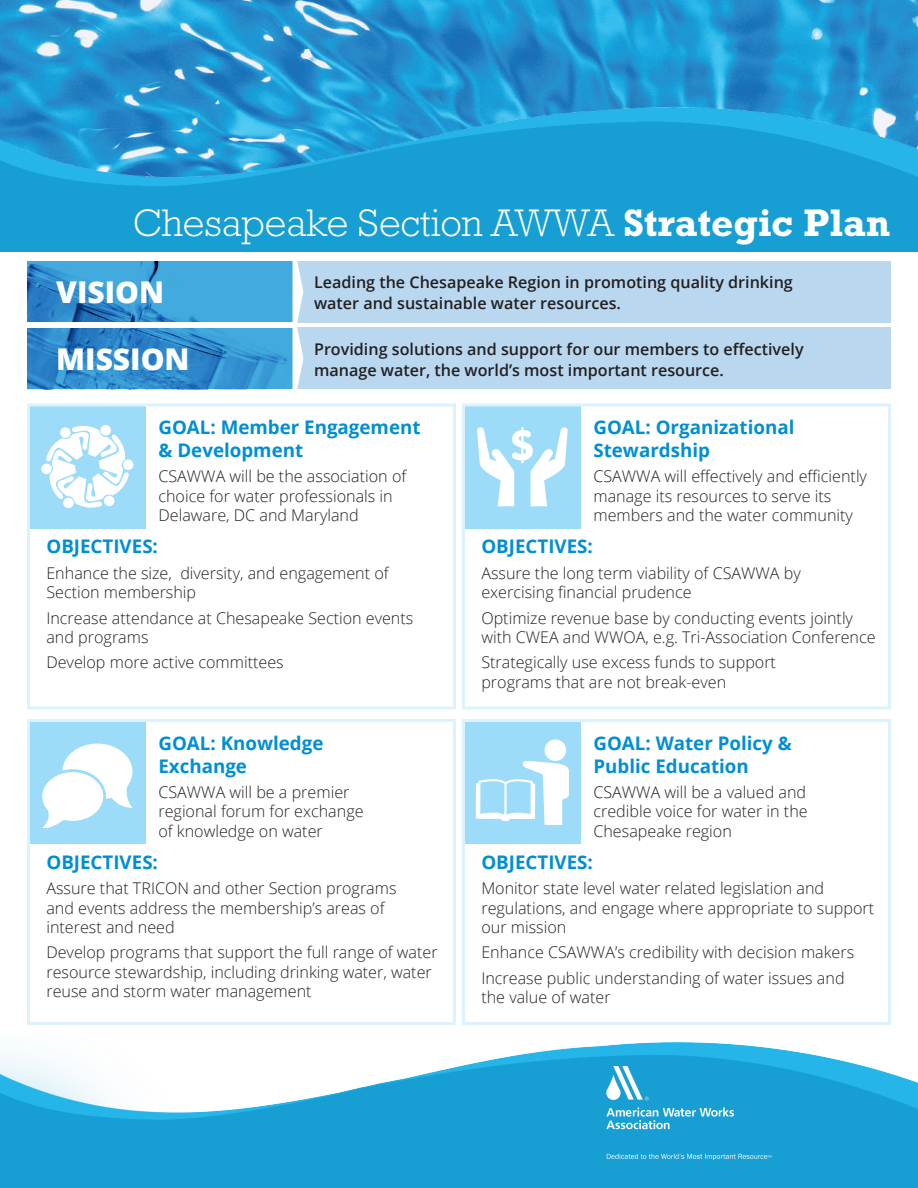
<style>
.page{position:relative;width:918px;height:1188px;background:#fff}
.page>*{position:absolute;margin:0;border:0;box-sizing:border-box;transform-origin:0 0}
.t1{font:300 39px "Rockwell Std";color:#fff}
.t2{font:800 30px "Open Sans";color:#fff}
.t3{font:700 18.75px/22.5px "Open Sans";color:#008ed4}
.t4{font:300 16.2px/19.4px "Open Sans";color:#231f20}
.t5{font:600 16.2px/21px "Open Sans";color:#231f20}
.s1{font-weight:700}
</style>
<div class="page">
<div style="left:463px;top:405px;width:118px;height:123px;background:#9cdcf8"></div>
<img style="left:0;top:1042px;width:918px;height:146px">
<img style="left:604px;top:1050px;width:170px;height:126px">
<div style="left:293px;top:261px;width:598px;height:61px;background:#b9d8f0"></div>
<svg style="left:27px;top:261px;width:266px;height:61px;background:#3a9cd5"></svg>
<div style="left:293px;top:328px;width:598px;height:61px;background:#b9d8f0"></div>
<img style="left:0;top:0;width:918px;height:9px">
<img style="left:0;top:9px;width:918px;height:243px">
<div style="left:28px;top:405px;width:118px;height:123px;background:#9cdcf8"></div>
<svg style="left:41px;top:425px;width:93px;height:84px"></svg>
<svg style="left:477px;top:427px;width:91px;height:79px"></svg>
<div style="left:28px;top:721px;width:118px;height:123px;background:#9cdcf8"></div>
<svg style="left:42px;top:744px;width:91px;height:84px"></svg>
<div style="left:463px;top:721px;width:118px;height:123px;background:#9cdcf8"></div>
<div style="left:545px;top:739px;width:21px;height:22px;background:#fff;border-radius:50%"></div>
<svg style="left:476px;top:761px;width:93px;height:64px"></svg>
<svg style="left:27px;top:328px;width:266px;height:61px;background:#318ccc"></svg>
<svg style="left:293px;top:261px;width:10px;height:128px"></svg>
<div style="left:25px;top:322px;width:269px;height:6px;background:#fff"></div>
<div style="left:462px;top:404px;width:429px;height:306px;border:3px solid #dcf2fc"></div>
<div style="left:27px;top:404px;width:429px;height:306px;border:3px solid #dcf2fc"></div>
<div style="left:462px;top:719px;width:429px;height:306px;border:3px solid #dcf2fc"></div>
<div style="left:27px;top:719px;width:429px;height:306px;border:3px solid #dcf2fc"></div>
<h1 class="t1" style="left:133px;top:201px;width:759px">Chesapeake Section AWWA <span class="s1">Strategic Plan</span></h1>
<p class="t5" style="left:314px;top:271px;width:480px">Leading the Chesapeake Region in promoting quality drinking water and sustainable water resources.</p>
<p class="t5" style="left:314px;top:338px;width:491px">Providing solutions and support for our members to effectively manage water, the world’s most important resource.</p>
<h2 class="t2" style="left:56px;top:270px;width:109px">VISION</h2>
<h2 class="t2" style="left:56px;top:336px;width:135px">MISSION</h2>
<p class="t3" style="left:158px;top:416px;width:264px">GOAL: Member Engagement &amp; Development</p>
<p class="t4" style="left:158px;top:466px;width:249px">CSAWWA will be the association of choice for water professionals in<br>Delaware, DC and Maryland</p>
<p class="t3" style="left:46px;top:535px;width:113px">Objectives:</p>
<p class="t4" style="left:46px;top:563px;width:344px">Enhance the size, diversity, and engagement of<br>Section membership</p>
<p class="t4" style="left:46px;top:608px;width:369px">Increase attendance at Chesapeake Section events and programs</p>
<p class="t4" style="left:46px;top:652px;width:239px">Develop more active committees</p>
<p class="t3" style="left:158px;top:731px;width:167px">GOAL: Knowledge<br>Exchange</p>
<p class="t4" style="left:158px;top:782px;width:207px">CSAWWA will be a premier regional forum for exchange of knowledge on water</p>
<p class="t3" style="left:46px;top:851px;width:113px">Objectives:</p>
<p class="t4" style="left:46px;top:878px;width:352px">Assure that TRICON and other Section programs and events address the membership’s areas of interest and need</p>
<p class="t4" style="left:46px;top:942px;width:393px">Develop programs that support the full range of water resource stewardship, including drinking water, water reuse and storm water management</p>
<p class="t3" style="left:593px;top:416px;width:202px">GOAL: Organizational<br>Stewardship</p>
<p class="t4" style="left:593px;top:466px;width:275px">CSAWWA will effectively and efficiently manage its resources to serve its members and the water community</p>
<p class="t3" style="left:481px;top:535px;width:113px">Objectives:</p>
<p class="t4" style="left:481px;top:563px;width:321px">Assure the long term viability of CSAWWA by exercising financial prudence</p>
<p class="t4" style="left:481px;top:608px;width:396px">Optimize revenue base by conducting events jointly with CWEA and WWOA, e.g. Tri-Association Conference</p>
<p class="t4" style="left:481px;top:652px;width:296px">Strategically use excess funds to support programs that are not break-even</p>
<p class="t3" style="left:593px;top:731px;width:200px">GOAL: Water Policy &amp;<br>Public Education</p>
<p class="t4" style="left:593px;top:782px;width:216px;text-align:justify">CSAWWA will be a valued and credible voice for water in the Chesapeake region</p>
<p class="t3" style="left:481px;top:851px;width:113px">Objectives:</p>
<p class="t4" style="left:481px;top:878px;width:394px">Monitor state level water related legislation and regulations, and engage where appropriate to support our mission</p>
<p class="t4" style="left:481px;top:939px;width:374px;line-height:25.3px">Enhance CSAWWA’s credibility with decision makers<br>Increase public understanding of water issues and</p>
<p class="t4" style="left:481px;top:987px;width:131px">the value of water</p>
</div>
